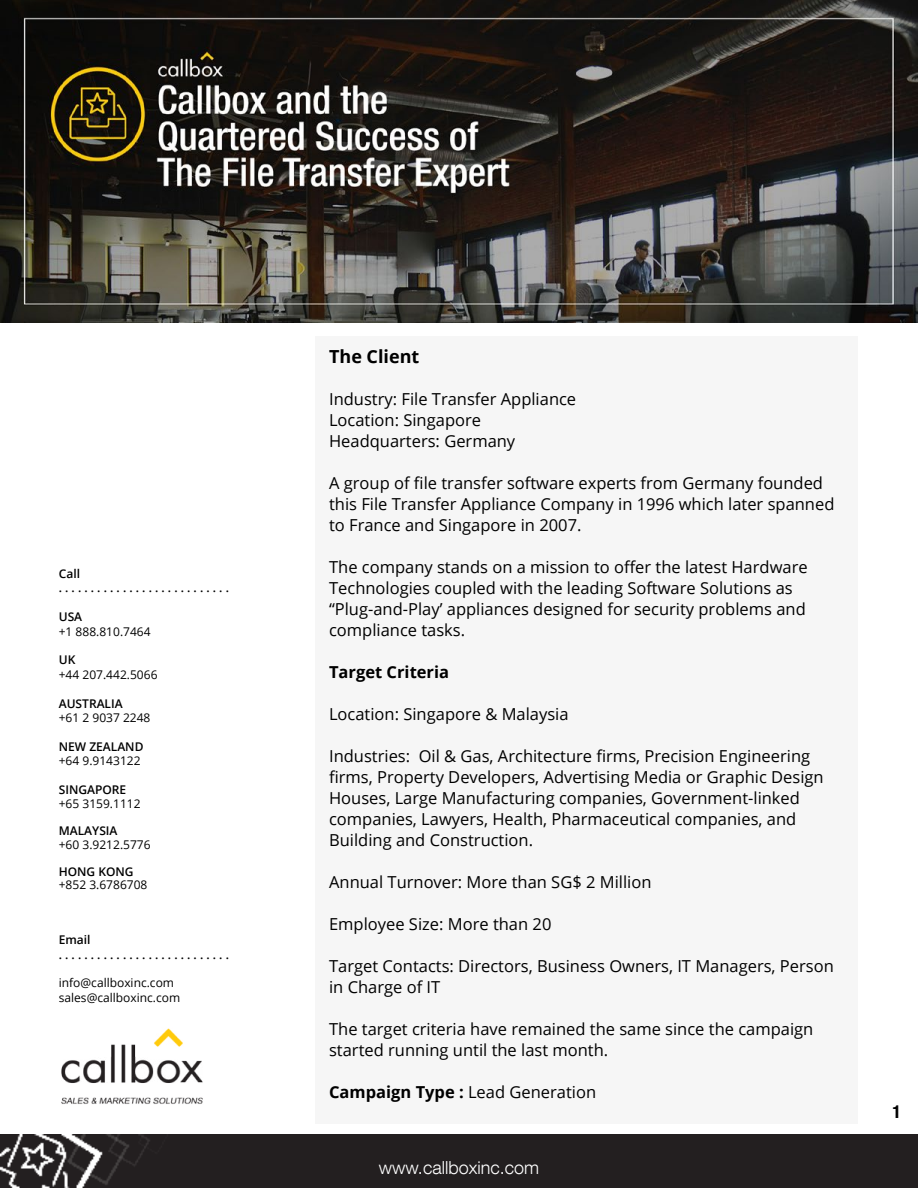
<style>
.page{position:relative;width:918px;height:1188px;background:#fff}
.page>*{position:absolute;margin:0;border:0;box-sizing:border-box;transform-origin:0 0}
.t1{font:300 18px "Helvetica Neue LT Com";color:#fff}
.t2{font:700 18px "Open Sans";color:#000}
.t3{font:700 condensed 18px "Helvetica Neue LT Com";color:#000}
.t4{font:16.5px/21px "Open Sans";color:#000}
.t5{font:700 16.5px "Open Sans";color:#000}
.t6{font:12px/14.4px "Open Sans";color:#000}
.t7{font:600 12px/14.4px "Open Sans";color:#000}
.s1{font-weight:700}
</style>
<div class="page">
<div style="left:315px;top:337px;width:542px;height:787px;background:#f6f6f6"></div>
<div style="left:0;top:1135px;width:918px;height:53px;background:#231f20"></div>
<img style="left:61px;top:1028px;width:142px;height:76px">
<img style="left:0;top:0;width:918px;height:323px">
<p class="t7" style="left:59px;top:566px;width:172px">Call<br>. . . . . . . . . . . . . . . . . . . . . . . . . . .</p>
<p class="t7" style="left:59px;top:609px;width:25px">USA</p>
<p class="t6" style="left:59px;top:624px;width:93px">+1 888.810.7464</p>
<p class="t7" style="left:59px;top:653px;width:18px">UK</p>
<p class="t6" style="left:59px;top:667px;width:100px">+44 207.442.5066</p>
<p class="t7" style="left:59px;top:696px;width:65px">AUSTRALIA</p>
<p class="t6" style="left:59px;top:710px;width:93px">+61 2 9037 2248</p>
<p class="t7" style="left:59px;top:739px;width:86px">NEW ZEALAND</p>
<p class="t6" style="left:59px;top:753px;width:83px">+64 9.9143122</p>
<p class="t7" style="left:59px;top:782px;width:69px">SINGAPORE</p>
<p class="t6" style="left:59px;top:797px;width:83px">+65 3159.1112</p>
<p class="t7" style="left:59px;top:824px;width:60px">MALAYSIA</p>
<p class="t6" style="left:59px;top:837px;width:93px">+60 3.9212.5776</p>
<p class="t7" style="left:59px;top:864px;width:76px">HONG KONG</p>
<p class="t6" style="left:59px;top:878px;width:90px">+852 3.6786708</p>
<p class="t7" style="left:59px;top:932px;width:172px">Email<br>. . . . . . . . . . . . . . . . . . . . . . . . . . .</p>
<p class="t6" style="left:59px;top:976px;width:123px">info@callboxinc.com sales@callboxinc.com</p>
<p class="t2" style="left:329px;top:344px;width:92px">The Client</p>
<p class="t4" style="left:329px;top:388px;width:249px">Industry: File Transfer Appliance<br>Location: Singapore<br>Headquarters: Germany</p>
<p class="t4" style="left:329px;top:472px;width:507px">A group of file transfer software experts from Germany founded this File Transfer Appliance Company in 1996 which later spanned to France and Singapore in 2007.</p>
<p class="t4" style="left:329px;top:556px;width:480px">The company stands on a mission to offer the latest Hardware Technologies coupled with the leading Software Solutions as “Plug-and-Play’ appliances designed for security problems and compliance tasks.</p>
<p class="t5" style="left:329px;top:661px;width:121px">Target Criteria</p>
<p class="t4" style="left:329px;top:703px;width:241px">Location: Singapore &amp; Malaysia</p>
<p class="t4" style="left:329px;top:745px;width:496px">Industries: Oil &amp; Gas, Architecture firms, Precision Engineering firms, Property Developers, Advertising Media or Graphic Design Houses, Large Manufacturing companies, Government-linked companies, Lawyers, Health, Pharmaceutical companies, and Building and Construction.</p>
<p class="t4" style="left:329px;top:871px;width:324px">Annual Turnover: More than SG$ 2 Million</p>
<p class="t4" style="left:329px;top:913px;width:224px">Employee Size: More than 20</p>
<p class="t4" style="left:329px;top:955px;width:506px">Target Contacts: Directors, Business Owners, IT Managers, Person in Charge of IT</p>
<p class="t4" style="left:329px;top:1018px;width:486px">The target criteria have remained the same since the campaign started running until the last month.</p>
<p class="t4" style="left:329px;top:1081px;width:269px"><span class="s1">Campaign Type :</span> Lead Generation</p>
<p class="t1" style="left:379px;top:1156px;width:162px">www.callboxinc.com</p>
<p class="t3" style="left:892px;top:1101px;width:10px">1</p>
</div>
